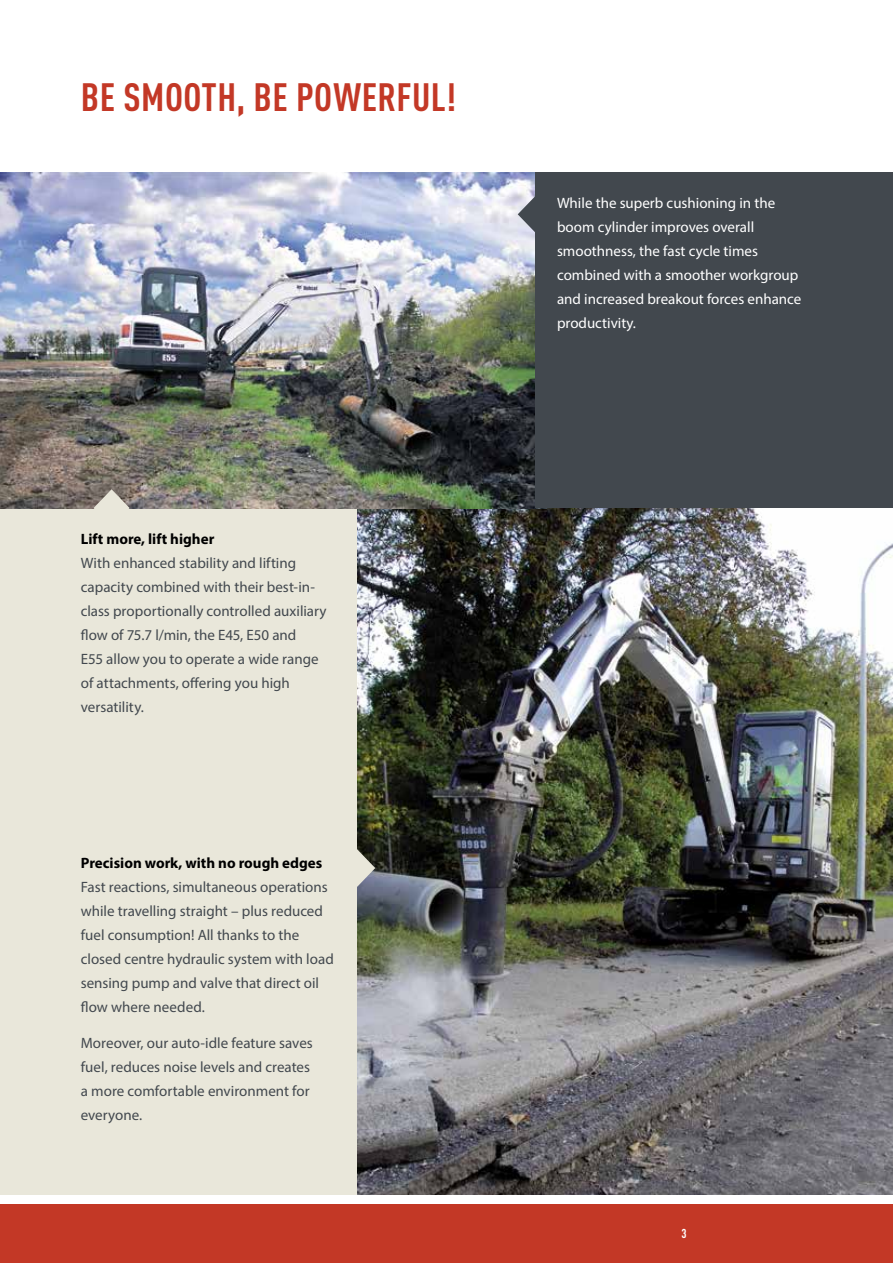
<style>
.page{position:relative;width:893px;height:1263px;background:#fff}
.page>*{position:absolute;margin:0;border:0;box-sizing:border-box;transform-origin:0 0}
.t1{font:700 condensed 39px "DIN Pro";letter-spacing:.01em;color:#c33826}
.t2{font:15px/24px "Myriad Pro";color:#42484e}
.t3{font:15px/24px "Myriad Pro";color:#fff}
.t4{font:700 15px "Myriad Pro";color:#000}
.t5{font:700 condensed 12.75px "DIN Pro";color:#fff}
</style>
<div class="page">
<div style="left:0;top:1204px;width:893px;height:59px;background:#c33826"></div>
<div style="left:0;top:508px;width:357px;height:686px;background:#e9e7da"></div>
<img style="left:357px;top:508px;width:536px;height:686px">
<img style="left:0;top:172px;width:536px;height:336px">
<div style="left:536px;top:172px;width:357px;height:336px;background:#42484e"></div>
<svg style="left:518px;top:196px;width:18px;height:37px"></svg>
<svg style="left:94px;top:489px;width:36px;height:20px"></svg>
<svg style="left:357px;top:849px;width:18px;height:38px"></svg>
<h1 class="t1" style="left:81px;top:67px;width:377px">BE SMOOTH, BE POWERFUL!</h1>
<p class="t4" style="left:81px;top:529px;width:135px">Lift more, lift higher</p>
<p class="t2" style="left:81px;top:551px;width:247px">With enhanced stability and lifting capacity combined with their best-in&shy;class proportionally controlled auxiliary flow of 75.7 l/min, the E45, E50 and<br>E55 allow you to operate a wide range of attachments, offering you high versatility.</p>
<p class="t4" style="left:81px;top:853px;width:243px">Precision work, with no rough edges</p>
<p class="t2" style="left:81px;top:875px;width:255px">Fast reactions, simultaneous operations while travelling straight – plus reduced fuel consumption! All thanks to the closed centre hydraulic system with load sensing pump and valve that direct oil flow where needed.</p>
<p class="t2" style="left:81px;top:1031px;width:233px">Moreover, our auto-idle feature saves fuel, reduces noise levels and creates a more comfortable environment for everyone.</p>
<p class="t3" style="left:557px;top:191px;width:246px">While the superb cushioning in the boom cylinder improves overall smoothness, the fast cycle times combined with a smoother workgroup and increased breakout forces enhance productivity.</p>
<p class="t5" style="left:681px;top:1224px;width:7px">3</p>
</div>
